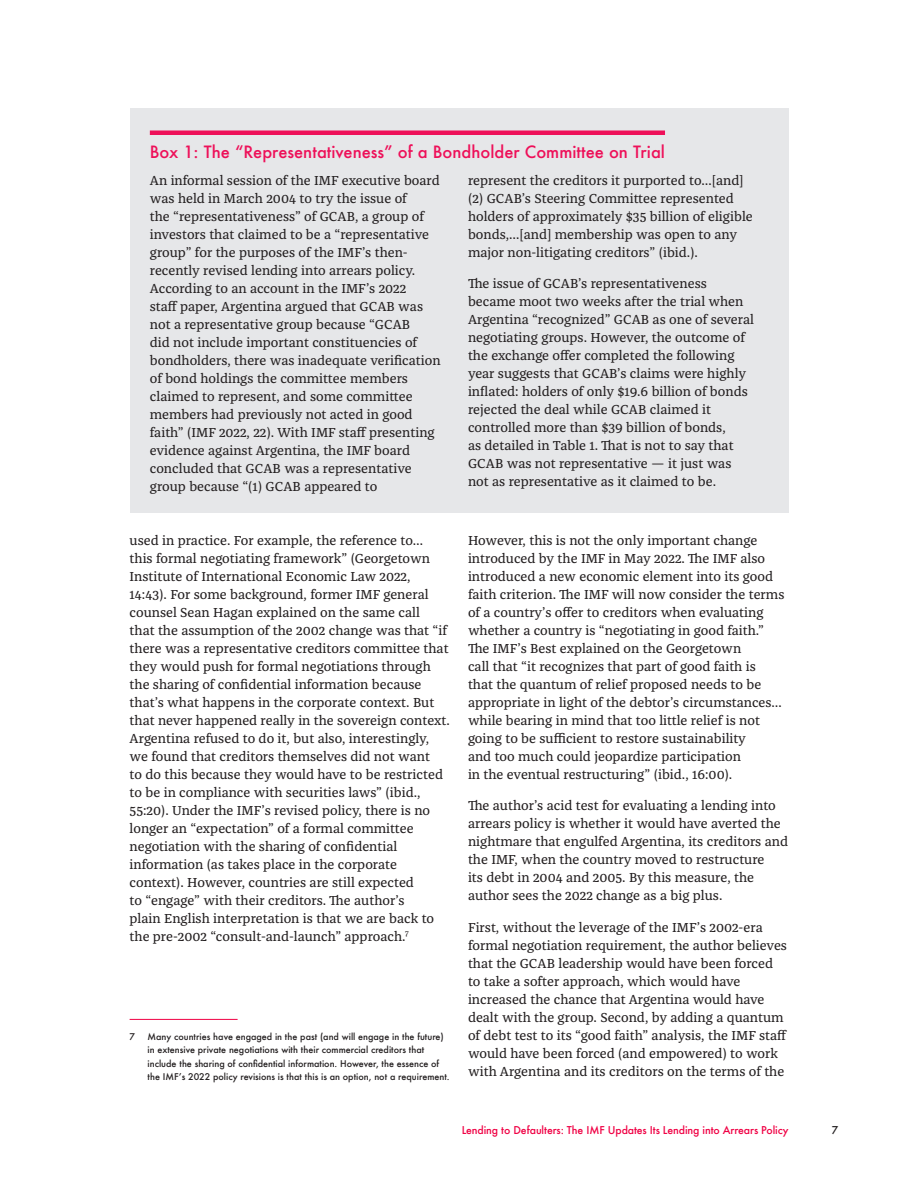
<style>
.page{position:relative;width:918px;height:1188px;background:#fff}
.page>*{position:absolute;margin:0;border:0;box-sizing:border-box;transform-origin:0 0}
.CIGI_Figure_Heading{font:500 16.5px "Futura";color:#ee1059}
.CIGI_Body{font:13.5px/18px "Franziska Pro";color:#231f20}
.t1{font:500 10.5px "Futura";letter-spacing:-.01em;color:#f00044}
.t2{font:500 10.5px "Futura";color:#231f20}
.CIGI_Footnote{font:500 9px/13.5px "Futura";color:#231f20}
</style>
<div class="page">
<hr style="left:130px;top:1019px;width:108px;height:1px;background:#f00044">
<div style="left:130px;top:108px;width:658px;height:405px;background:#e6e7e9"></div>
<div style="left:150px;top:130px;width:515px;height:5px;background:#ee1059"></div>
<p class="CIGI_Figure_Heading" style="left:150px;top:140px;width:517px">Box 1: The “Representativeness” of a Bondholder Committee on Trial</p>
<p class="CIGI_Body" style="left:150px;top:171px;width:292px">An informal session of the IMF executive board was held in March 2004 to try the issue of<br>the “representativeness” of GCAB, a group of investors that claimed to be a “representative group” for the purposes of the IMF’s then&shy;recently revised lending into arrears policy.<br>According to an account in the IMF’s 2022<br>staff paper, Argentina argued that GCAB was not a representative group because “GCAB<br>did not include important constituencies of bondholders, there was inadequate verification of bond holdings the committee members claimed to represent, and some committee members had previously not acted in good faith” (IMF 2022, 22). With IMF staff presenting evidence against Argentina, the IMF board concluded that GCAB was a representative group because “(1) GCAB appeared to</p>
<p class="CIGI_Body" style="left:468px;top:171px;width:286px">represent the creditors it purported to…[and] (2) GCAB’s Steering Committee represented holders of approximately $35 billion of eligible bonds,…[and] membership was open to any major non-litigating creditors” (ibid.).</p>
<p class="CIGI_Body" style="left:468px;top:274px;width:288px">The issue of GCAB’s representativeness became moot two weeks after the trial when Argentina “recognized” GCAB as one of several negotiating groups. However, the outcome of the exchange offer completed the following year suggests that GCAB’s claims were highly inflated: holders of only $19.6 billion of bonds rejected the deal while GCAB claimed it controlled more than $39 billion of bonds,<br>as detailed in Table 1. That is not to say that GCAB was not representative — it just was not as representative as it claimed to be.</p>
<p class="CIGI_Body" style="left:130px;top:531px;width:322px">used in practice. For example, the reference to…<br>this formal negotiating framework” (Georgetown Institute of International Economic Law 2022, 14:43). For some background, former IMF general counsel Sean Hagan explained on the same call<br>that the assumption of the 2002 change was that “if there was a representative creditors committee that they would push for formal negotiations through the sharing of confidential information because that’s what happens in the corporate context. But that never happened really in the sovereign context.<br>Argentina refused to do it, but also, interestingly, we found that creditors themselves did not want<br>to do this because they would have to be restricted to be in compliance with securities laws” (ibid., 55:20). Under the IMF’s revised policy, there is no longer an “expectation” of a formal committee negotiation with the sharing of confidential information (as takes place in the corporate context). However, countries are still expected<br>to “engage” with their creditors. The author’s<br>plain English interpretation is that we are back to the pre-2002 “consult-and-launch” approach.<sup>7</sup></p>
<p class="CIGI_Footnote" style="left:130px;top:1029px;width:7px">7</p>
<p class="CIGI_Footnote" style="left:148px;top:1029px;width:304px">Many countries have engaged in the past (and will engage in the future) in extensive private negotiations with their commercial creditors that include the sharing of confidential information. However, the essence of the IMF’s 2022 policy revisions is that this is an option, not a requirement.</p>
<p class="CIGI_Body" style="left:468px;top:531px;width:318px">However, this is not the only important change introduced by the IMF in May 2022. The IMF also introduced a new economic element into its good faith criterion. The IMF will now consider the terms of a country’s offer to creditors when evaluating whether a country is “negotiating in good faith.” The IMF’s Best explained on the Georgetown<br>call that “it recognizes that part of good faith is<br>that the quantum of relief proposed needs to be appropriate in light of the debtor’s circumstances… while bearing in mind that too little relief is not going to be sufficient to restore sustainability<br>and too much could jeopardize participation<br>in the eventual restructuring” (ibid., 16:00).</p>
<p class="CIGI_Body" style="left:468px;top:796px;width:322px">The author’s acid test for evaluating a lending into arrears policy is whether it would have averted the nightmare that engulfed Argentina, its creditors and the IMF, when the country moved to restructure<br>its debt in 2004 and 2005. By this measure, the author sees the 2022 change as a big plus.</p>
<p class="CIGI_Body" style="left:468px;top:918px;width:321px">First, without the leverage of the IMF’s 2002-era formal negotiation requirement, the author believes that the GCAB leadership would have been forced to take a softer approach, which would have increased the chance that Argentina would have dealt with the group. Second, by adding a quantum of debt test to its “good faith” analysis, the IMF staff would have been forced (and empowered) to work with Argentina and its creditors on the terms of the</p>
<p class="t1" style="left:462px;top:1123px;width:328px">Lending to Defaulters: The IMF Updates Its Lending into Arrears Policy</p>
<p class="t2" style="left:832px;top:1123px;width:8px">7</p>
</div>
